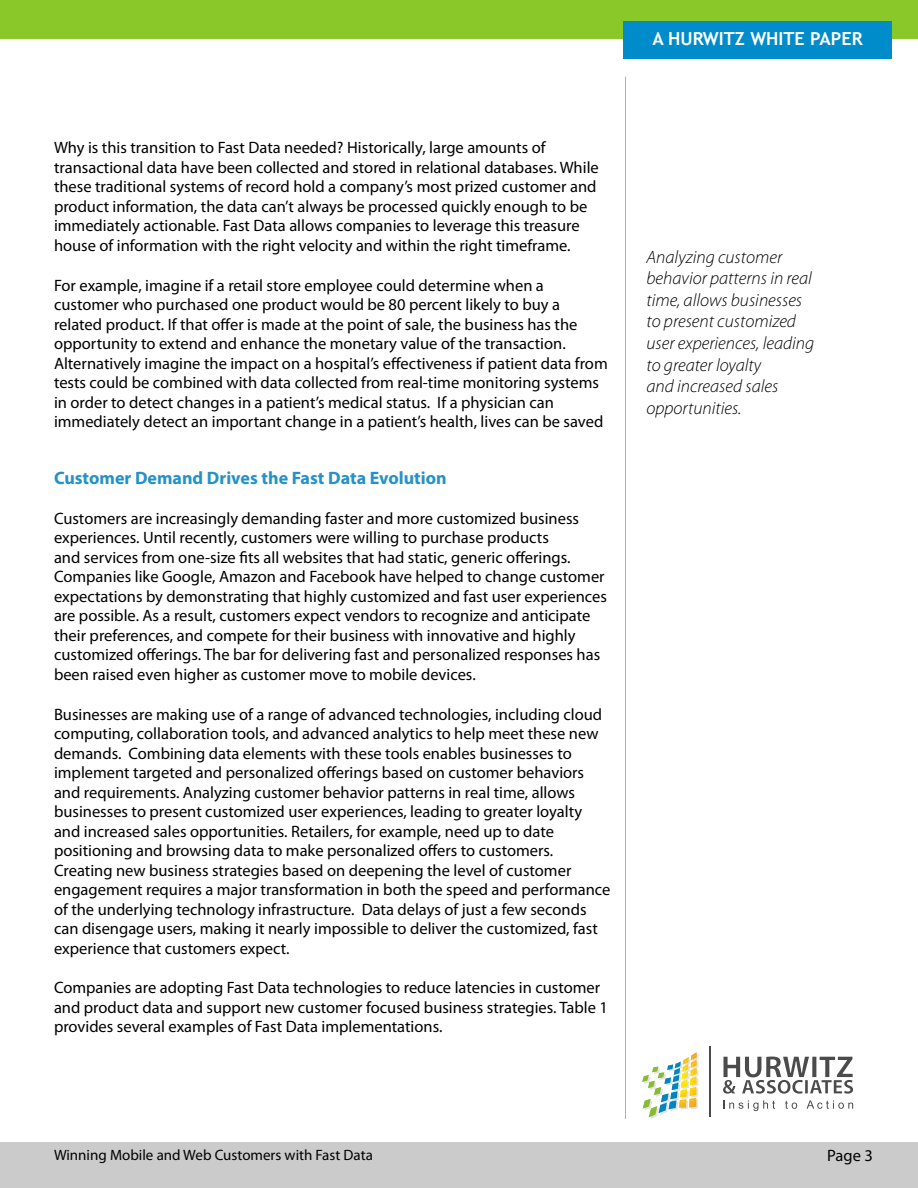
<style>
.page{position:relative;width:918px;height:1188px;background:#fff}
.page>*{position:absolute;margin:0;border:0;box-sizing:border-box;transform-origin:0 0}
.t1{font:italic 300 18px/21.6px "Myriad Pro";color:#000}
.t2{font:700 18px "Myriad Pro";color:#2492c8}
.t3{font:700 18px "Trebuchet MS";color:#fff}
.t4{font:16.5px/19.5px "Myriad Pro";color:#000}
.t5{font:15px "Myriad Pro";color:#000}
</style>
<div class="page">
<div style="left:0;top:0;width:918px;height:39px;background:#89c828"></div>
<div style="left:0;top:1143px;width:918px;height:45px;background:#cbcbcb"></div>
<div style="left:623px;top:21px;width:269px;height:38px;background:#008ccb"></div>
<hr style="left:625px;top:76px;width:1px;height:1043px;background:#b1b1b1">
<svg style="left:642px;top:1052px;width:57px;height:67px"></svg>
<svg style="left:723px;top:1057px;width:130px;height:37px"></svg>
<svg style="left:723px;top:1100px;width:52px;height:11px"></svg>
<svg style="left:785px;top:1101px;width:12px;height:8px"></svg>
<svg style="left:807px;top:1100px;width:46px;height:9px"></svg>
<hr style="left:710px;top:1047px;width:1px;height:70px;background:#4b4b4b">
<p class="t3" style="left:652px;top:28px;width:212px">A HURWITZ WHITE PAPER</p>
<p class="t4" style="left:54px;top:138px;width:546px">Why is this transition to Fast Data needed? Historically, large amounts of transactional data have been collected and stored in relational databases. While these traditional systems of record hold a company’s most prized customer and product information, the data can’t always be processed quickly enough to be immediately actionable. Fast Data allows companies to leverage this treasure house of information with the right velocity and within the right timeframe.</p>
<p class="t4" style="left:54px;top:275px;width:555px">For example, imagine if a retail store employee could determine when a customer who purchased one product would be 80 percent likely to buy a related product. If that offer is made at the point of sale, the business has the opportunity to extend and enhance the monetary value of the transaction.<br>Alternatively imagine the impact on a hospital’s effectiveness if patient data from tests could be combined with data collected from real-time monitoring systems in order to detect changes in a patient’s medical status. If a physician can immediately detect an important change in a patient’s health, lives can be saved</p>
<p class="t2" style="left:54px;top:466px;width:394px">Customer Demand Drives the Fast Data Evolution</p>
<p class="t4" style="left:54px;top:508px;width:554px">Customers are increasingly demanding faster and more customized business experiences. Until recently, customers were willing to purchase products<br>and services from one-size fits all websites that had static, generic offerings.<br>Companies like Google, Amazon and Facebook have helped to change customer expectations by demonstrating that highly customized and fast user experiences are possible. As a result, customers expect vendors to recognize and anticipate their preferences, and compete for their business with innovative and highly customized offerings. The bar for delivering fast and personalized responses has been raised even higher as customer move to mobile devices.</p>
<p class="t4" style="left:54px;top:704px;width:558px">Businesses are making use of a range of advanced technologies, including cloud computing, collaboration tools, and advanced analytics to help meet these new demands. Combining data elements with these tools enables businesses to implement targeted and personalized offerings based on customer behaviors and requirements. Analyzing customer behavior patterns in real time, allows businesses to present customized user experiences, leading to greater loyalty and increased sales opportunities. Retailers, for example, need up to date positioning and browsing data to make personalized offers to customers.<br>Creating new business strategies based on deepening the level of customer engagement requires a major transformation in both the speed and performance of the underlying technology infrastructure. Data delays of just a few seconds can disengage users, making it nearly impossible to deliver the customized, fast experience that customers expect.</p>
<p class="t4" style="left:54px;top:978px;width:556px">Companies are adopting Fast Data technologies to reduce latencies in customer and product data and support new customer focused business strategies. Table 1 provides several examples of Fast Data implementations.</p>
<p class="t1" style="left:646px;top:246px;width:169px">Analyzing customer behavior patterns in real time, allows businesses to present customized user experiences, leading to greater loyalty<br>and increased sales opportunities.</p>
<p class="t5" style="left:54px;top:1146px;width:320px">Winning Mobile and Web Customers with Fast Data</p>
<p class="t4" style="left:827px;top:1145px;width:47px">Page 3</p>
</div>
